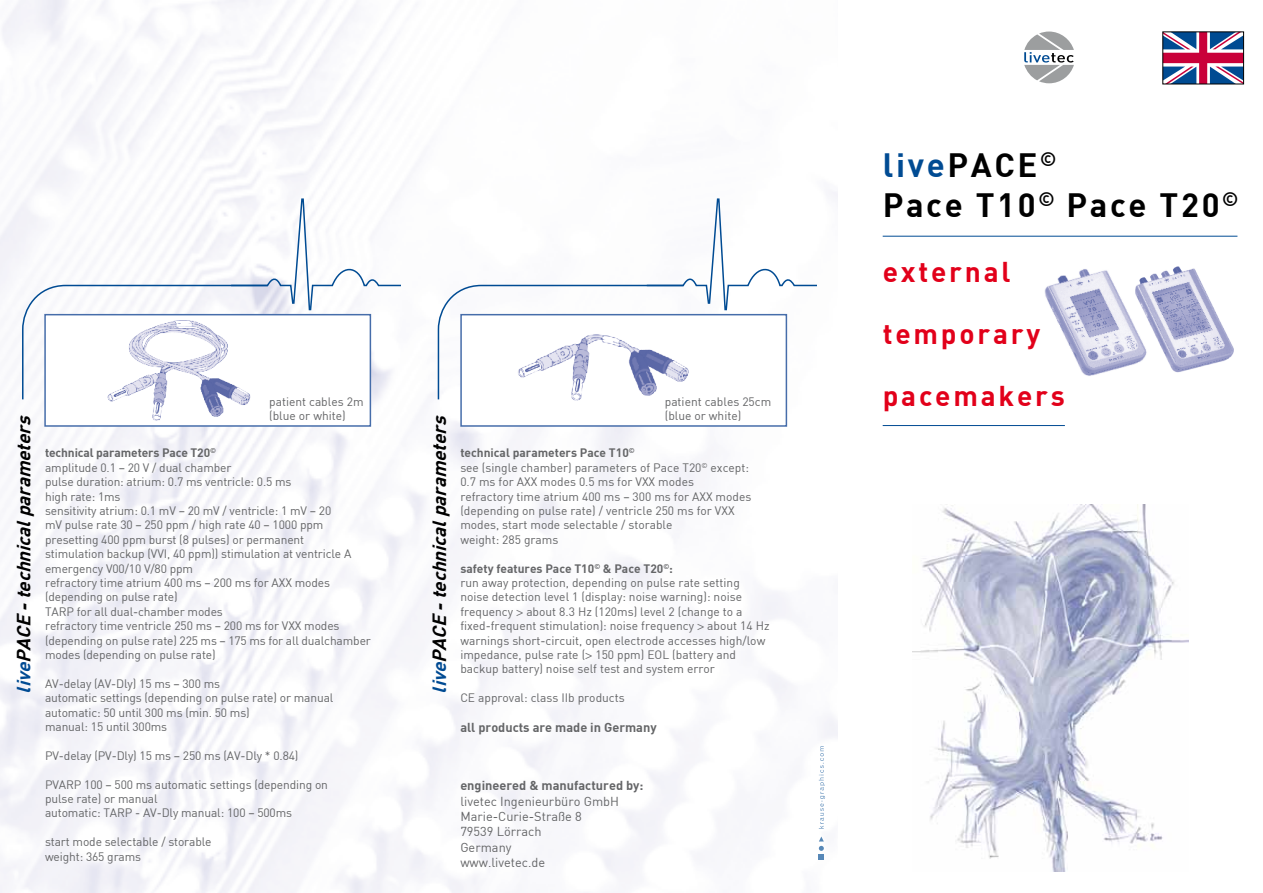
<style>
.page{position:relative;width:1263px;height:893px;background:#fff}
.page>*{position:absolute;margin:0;border:0;box-sizing:border-box;transform-origin:0 0}
.t1{font:700 33px/39.6px "DIN";letter-spacing:.08em;color:#000}
.t2{font:700 28.05px "DIN";letter-spacing:.1em;color:#e2001a}
.t3{font:italic 700 18.75px "DIN";color:#000}
.t4{font:12.75px/15.3px "DIN";color:#646567}
.t5{font:700 12.75px "DIN";color:#646567}
.t6{font:12px/14.4px "DIN";letter-spacing:-.01em;color:#646567}
.s1{color:#004b93}
.s2{font-weight:700}
.s3{font-family:"Frutiger";font-weight:300}
</style>
<div class="page">
<img style="left:0;top:0;width:838px;height:893px">
<svg style="left:21px;top:198px;width:380px;height:202px"></svg>
<svg style="left:437px;top:198px;width:379px;height:202px"></svg>
<svg style="left:819px;top:836px;width:5px;height:24px"></svg>
<svg style="left:819px;top:746px;width:6px;height:82px"></svg>
<div style="left:44px;top:314px;width:327px;height:113px;background:#fff;border:2px solid #466daa"></div>
<img style="left:912px;top:505px;width:276px;height:367px">
<div style="left:460px;top:314px;width:327px;height:113px;background:#fff;border:2px solid #466daa"></div>
<img style="left:518px;top:334px;width:171px;height:67px">
<img style="left:101px;top:316px;width:157px;height:105px">
<img style="left:1044px;top:269px;width:83px;height:107px">
<img style="left:1127px;top:266px;width:107px;height:107px">
<hr style="left:883px;top:236px;width:354px;height:1px;background:#004b93">
<hr style="left:883px;top:425px;width:182px;height:1px;background:#004b93">
<svg style="left:1165px;top:34px;width:77px;height:48px"></svg>
<svg style="left:1024px;top:32px;width:50px;height:51px"></svg>
<p class="t6" style="left:269px;top:394px;width:96px">patient cables 2m (blue or white)</p>
<h3 class="t3" style="left:12px;top:693px;width:284px;rotate:-90deg"><span class="s1">live</span>PACE-technicalparameters</h3>
<h3 class="t3" style="left:427px;top:693px;width:284px;rotate:-90deg"><span class="s1">live</span>PACE-technicalparameters</h3>
<p class="t6" style="left:45px;top:446px;width:327px"><span class="s2">technical parameters Pace T20</span><sup>©<br></sup>amplitude 0.1 – 20 V / dual chamber<br>pulse duration: atrium: 0.7 ms ventricle: 0.5 ms<br>high rate: 1ms<br>sensitivity atrium: 0.1 mV – 20 mV / ventricle: 1 mV – 20<br>mV pulse rate 30 – 250 ppm / high rate 40 – 1000 ppm presetting 400 ppm burst (8 pulses) or permanent<br>stimulation backup (VVI, 40 ppm)) stimulation at ventricle A emergency V00/10 V/80 ppm<br>refractory time atrium 400 ms – 200 ms for AXX modes (depending on pulse rate)<br>TARP for all dual-chamber modes<br>refractory time ventricle 250 ms – 200 ms for VXX modes (depending on pulse rate) 225 ms – 175 ms for all dualchamber modes (depending on pulse rate)</p>
<p class="t6" style="left:45px;top:676px;width:290px">AV-delay (AV-Dly) 15 ms – 300 ms<br>automatic settings (depending on pulse rate) or manual automatic: 50 until 300 ms (min. 50 ms)<br>manual: 15 until 300ms</p>
<p class="t6" style="left:45px;top:748px;width:255px">PV-delay (PV-Dly) 15 ms – 250 ms (AV-Dly * 0.84)</p>
<p class="t6" style="left:45px;top:777px;width:284px">PVARP 100 – 500 ms automatic settings (depending on pulse rate) or manual<br>automatic: TARP - AV-Dly manual: 100 – 500ms</p>
<p class="t6" style="left:45px;top:834px;width:168px">start mode selectable / storable weight: 365 grams</p>
<p class="t6" style="left:665px;top:394px;width:108px">patient cables 25cm (blue or white)</p>
<p class="t6" style="left:460px;top:446px;width:293px"><span class="s2">technical parameters Pace T10</span><sup>©<br></sup>see (single chamber) parameters of Pace T20<sup>©</sup> except:<br>0.7 ms for AXX modes 0.5 ms for VXX modes<br>refractory time atrium 400 ms – 300 ms for AXX modes (depending on pulse rate) / ventricle 250 ms for VXX modes, start mode selectable / storable<br>weight: 285 grams</p>
<p class="t6" style="left:460px;top:561px;width:311px"><span class="s2">safety features Pace T10</span><sup>©</sup> <span class="s2">&amp; Pace T20</span><sup>©</sup><span class="s2">:<br></span>run away protection, depending on pulse rate setting noise detection level 1 (display: noise warning): noise frequency <span class="s3">&gt;</span> about 8.3 Hz (120ms) level 2 (change to a fixed-frequent stimulation): noise frequency <span class="s3">&gt;</span> about 14 Hz warnings short-circuit, open electrode accesses high/low impedance, pulse rate (<span class="s3">&gt;</span> 150 ppm) EOL (battery and backup battery) noise self test and system error</p>
<p class="t6" style="left:460px;top:690px;width:166px">CE approval: class IIb products</p>
<p class="t5" style="left:460px;top:719px;width:198px">all products are made in Germany</p>
<p class="t5" style="left:460px;top:777px;width:185px">engineered &amp; manufactured by:</p>
<p class="t4" style="left:460px;top:793px;width:160px">livetec Ingenieurbüro GmbH<br>Marie-Curie-Straße 8<br>79539 Lörrach<br>Germany<br>www.livetec.de</p>
<h1 class="t1" style="left:883px;top:144px;width:357px"><span class="s1">live</span>PACE<sup>©<br></sup>Pace T10<sup>©</sup> Pace T20<sup>©</sup></h1>
<h2 class="t2" style="left:883px;top:253px;width:129px">external</h2>
<h2 class="t2" style="left:883px;top:316px;width:159px">temporary</h2>
<h2 class="t2" style="left:883px;top:377px;width:184px">pacemakers</h2>
</div>
